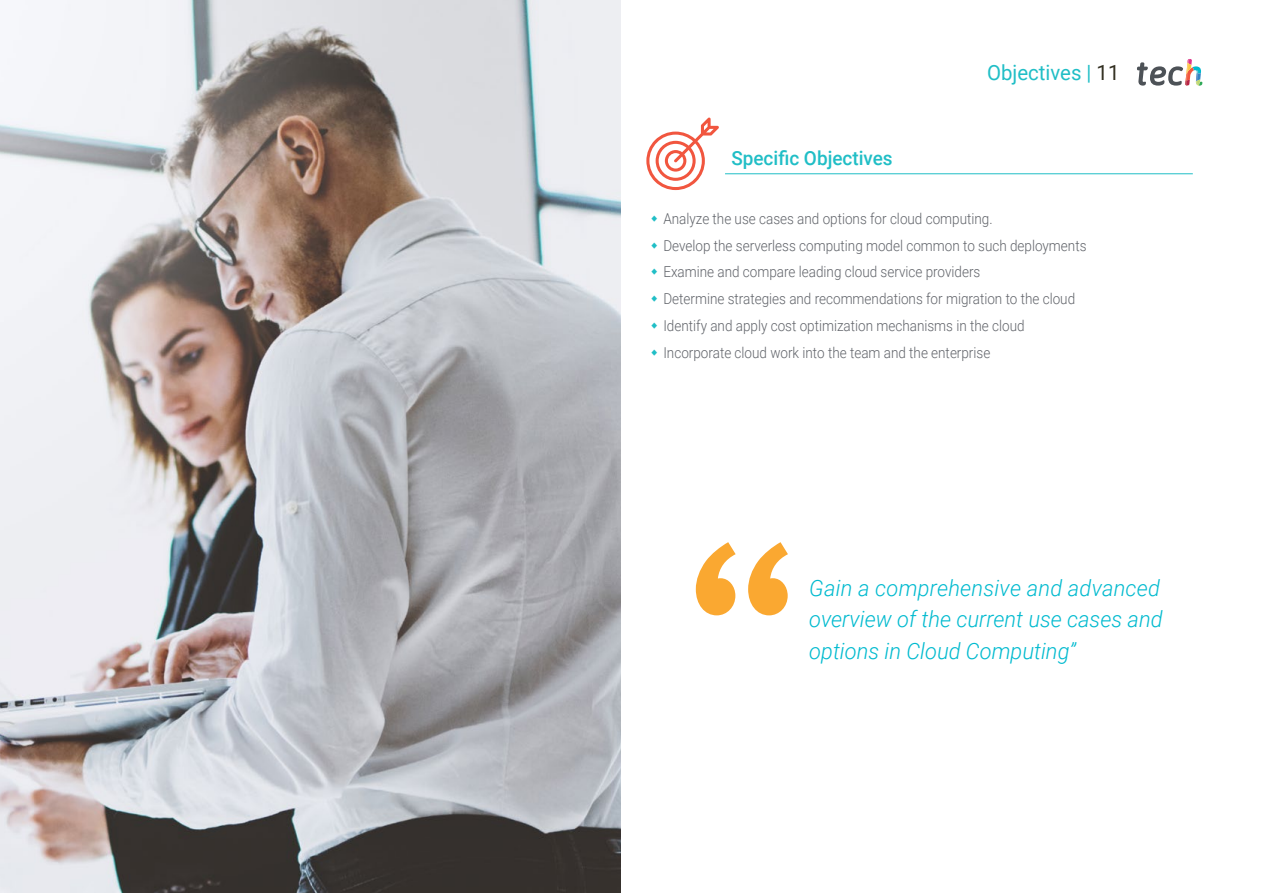
<style>
.page{position:relative;width:1263px;height:893px;background:#fff}
.page>*{position:absolute;margin:0;border:0;box-sizing:border-box;transform-origin:0 0}
.t1{font:italic 300 22.5px/31.5px "Roboto";color:#00bacf;text-align:justify}
.t2{font:21px "Roboto";color:#20bec6}
.t3{font:500 19.5px "Roboto";color:#20bec6}
.t4{font:300 15px/26.7px "Roboto";color:#61646a;scale:.9 1}
.s1{color:#312e20}
</style>
<div class="page">
<hr style="left:725px;top:173px;width:468px;height:1px;background:#20bec6">
<svg style="left:646px;top:117px;width:73px;height:73px"></svg>
<svg style="left:1137px;top:59px;width:65px;height:27px"></svg>
<img style="left:0;top:0;width:621px;height:893px">
<svg style="left:696px;top:542px;width:92px;height:73px"></svg>
<h3 class="t3" style="left:731px;top:144px;width:163px">Specific Objectives</h3>
<h2 class="t2" style="left:987px;top:57px;width:134px">Objectives | <span class="s1">11</span></h2>
<p class="t4" style="left:663px;top:205px;width:472px">Analyze the use cases and options for cloud computing.<br>Develop the serverless computing model common to such deployments Examine and compare leading cloud service providers<br>Determine strategies and recommendations for migration to the cloud Identify and apply cost optimization mechanisms in the cloud Incorporate cloud work into the team and the enterprise</p>
<h1 class="t1" style="left:809px;top:571px;width:355px">Gain a comprehensive and advanced overview of the current use cases and options in Cloud Computing”</h1>
</div>
